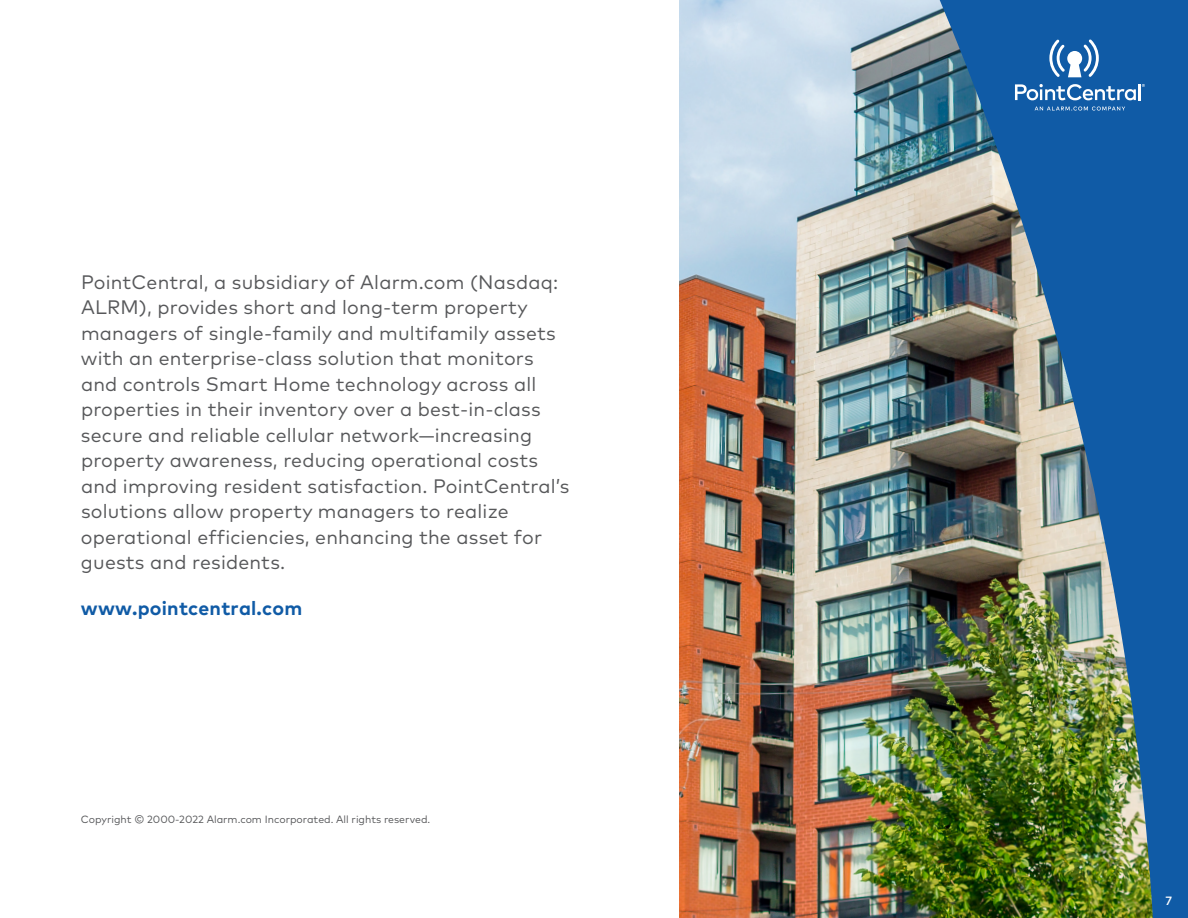
<style>
.page{position:relative;width:1188px;height:918px;background:#fff}
.page>*{position:absolute;margin:0;border:0;box-sizing:border-box;transform-origin:0 0}
.t1{font:19.5px/25.5px "Mark Pro";letter-spacing:.01em;color:#57585a}
.t2{font:700 19.5px "Mark Pro";letter-spacing:.01em;color:#105ba6}
.t3{font:500 12px "Mark Pro";color:#fff}
.t4{font:10.5px "Mark Pro";color:#57585a}
</style>
<div class="page">
<img style="left:679px;top:0;width:509px;height:918px">
<svg style="left:1035px;top:107px;width:90px;height:4px"></svg>
<svg style="left:1015px;top:84px;width:130px;height:16px"></svg>
<svg style="left:1049px;top:40px;width:50px;height:37px"></svg>
<p class="t1" style="left:81px;top:268px;width:490px">PointCentral, a subsidiary of Alarm.com (Nasdaq:<br>ALRM), provides short and long-term property managers of single-family and multifamily assets with an enterprise-class solution that monitors and controls Smart Home technology across all properties in their inventory over a best-in-class secure and reliable cellular network—increasing property awareness, reducing operational costs and improving resident satisfaction. PointCentral’s solutions allow property managers to realize operational efficiencies, enhancing the asset for guests and residents.</p>
<p class="t2" style="left:81px;top:593px;width:223px">www.pointcentral.com</p>
<p class="t4" style="left:81px;top:812px;width:351px">Copyright © 2000-2022 Alarm.com Incorporated. All rights reserved.</p>
<p class="t3" style="left:1165px;top:891px;width:8px">7</p>
</div>
